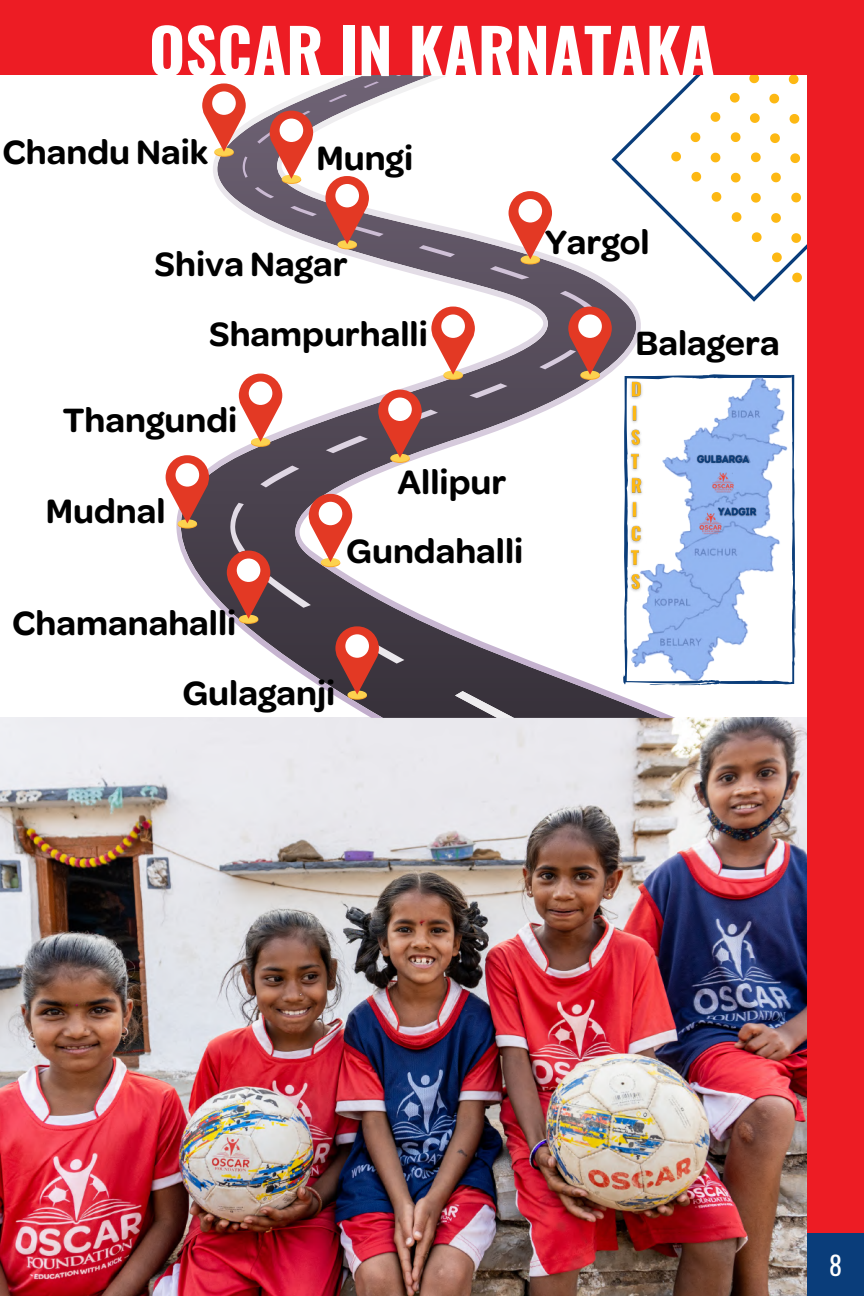
<style>
.page{position:relative;width:864px;height:1296px;background:#fff}
.page>*{position:absolute;margin:0;border:0;box-sizing:border-box;transform-origin:0 0}
.t1{font:700 62px "Oswald";color:#fff}
.t2{font:600 36px "Omnes";color:#000}
.t3{font:26px "Oswald";color:#fff}
</style>
<div class="page">
<img style="left:0;top:718px;width:807px;height:578px">
<svg style="left:676px;top:75px;width:131px;height:227px"></svg>
<svg style="left:176px;top:75px;width:500px;height:643px"></svg>
<svg style="left:580px;top:372px;width:20px;height:8px"></svg>
<div style="left:580px;top:371px;width:20px;height:8px;background:#fcd24f;border-radius:50%"></div>
<svg style="left:568px;top:307px;width:44px;height:68px;background:#ae4a42"></svg>
<div style="left:578px;top:314px;width:24px;height:24px;background:#fff;border-radius:50%"></div>
<svg style="left:178px;top:520px;width:19px;height:9px"></svg>
<div style="left:178px;top:519px;width:19px;height:9px;background:#fcd24f;border-radius:50%"></div>
<svg style="left:166px;top:455px;width:43px;height:68px"></svg>
<div style="left:176px;top:463px;width:23px;height:24px;background:#fff;border-radius:50%"></div>
<svg style="left:239px;top:616px;width:19px;height:8px"></svg>
<div style="left:239px;top:615px;width:19px;height:8px;background:#fcd24f;border-radius:50%"></div>
<svg style="left:227px;top:551px;width:43px;height:68px;background:#a74238"></svg>
<div style="left:237px;top:559px;width:23px;height:23px;background:#fff;border-radius:50%"></div>
<svg style="left:251px;top:439px;width:19px;height:8px"></svg>
<div style="left:251px;top:438px;width:19px;height:8px;background:#fcd24f;border-radius:50%"></div>
<svg style="left:239px;top:374px;width:43px;height:68px"></svg>
<div style="left:249px;top:382px;width:23px;height:23px;background:#fff;border-radius:50%"></div>
<svg style="left:321px;top:559px;width:19px;height:8px"></svg>
<div style="left:321px;top:558px;width:19px;height:8px;background:#fcd24f;border-radius:50%"></div>
<svg style="left:309px;top:494px;width:43px;height:68px"></svg>
<div style="left:319px;top:502px;width:23px;height:23px;background:#fff;border-radius:50%"></div>
<svg style="left:444px;top:372px;width:19px;height:8px"></svg>
<div style="left:444px;top:371px;width:19px;height:8px;background:#fcd24f;border-radius:50%"></div>
<svg style="left:431px;top:307px;width:44px;height:68px"></svg>
<div style="left:441px;top:314px;width:24px;height:24px;background:#fff;border-radius:50%"></div>
<svg style="left:214px;top:149px;width:20px;height:8px"></svg>
<div style="left:214px;top:148px;width:20px;height:8px;background:#fcd24f;border-radius:50%"></div>
<svg style="left:202px;top:83px;width:44px;height:69px"></svg>
<div style="left:212px;top:91px;width:24px;height:24px;background:#fff;border-radius:50%"></div>
<svg style="left:348px;top:691px;width:19px;height:9px"></svg>
<div style="left:348px;top:690px;width:19px;height:9px;background:#fcd24f;border-radius:50%"></div>
<svg style="left:335px;top:626px;width:44px;height:69px;background:#9d3c32"></svg>
<div style="left:345px;top:634px;width:24px;height:24px;background:#fff;border-radius:50%"></div>
<svg style="left:338px;top:241px;width:19px;height:8px"></svg>
<div style="left:338px;top:240px;width:19px;height:8px;background:#fcd24f;border-radius:50%"></div>
<svg style="left:325px;top:176px;width:44px;height:68px;background:#be5b53"></svg>
<div style="left:335px;top:184px;width:24px;height:23px;background:#fff;border-radius:50%"></div>
<svg style="left:390px;top:455px;width:20px;height:8px"></svg>
<div style="left:390px;top:454px;width:20px;height:8px;background:#fcd24f;border-radius:50%"></div>
<svg style="left:378px;top:390px;width:44px;height:68px;background:#b04d44"></svg>
<div style="left:388px;top:398px;width:24px;height:23px;background:#fff;border-radius:50%"></div>
<svg style="left:282px;top:176px;width:19px;height:8px"></svg>
<div style="left:282px;top:175px;width:19px;height:8px;background:#fcd24f;border-radius:50%"></div>
<svg style="left:270px;top:111px;width:43px;height:68px"></svg>
<div style="left:280px;top:119px;width:23px;height:23px;background:#fff;border-radius:50%"></div>
<svg style="left:521px;top:256px;width:19px;height:8px"></svg>
<div style="left:521px;top:255px;width:19px;height:8px;background:#fcd24f;border-radius:50%"></div>
<svg style="left:509px;top:191px;width:43px;height:68px"></svg>
<div style="left:518px;top:199px;width:24px;height:24px;background:#fff;border-radius:50%"></div>
<div style="left:0;top:0;width:864px;height:75px;background:#ed1c24"></div>
<div style="left:807px;top:0;width:57px;height:1296px;background:#ed1c24"></div>
<div style="left:807px;top:1233px;width:57px;height:63px;background:#0a3d7a"></div>
<svg style="left:623px;top:374px;width:173px;height:312px"></svg>
<img style="left:629px;top:378px;width:162px;height:305px">
<img style="left:697px;top:511px;width:26px;height:24px">
<img style="left:710px;top:471px;width:24px;height:23px">
<img style="left:694px;top:451px;width:59px;height:17px">
<img style="left:715px;top:504px;width:44px;height:17px">
<img style="left:627px;top:372px;width:54px;height:228px">
<h1 class="t1" style="left:149px;top:2px;width:568px">OSCAR IN KARNATAKA</h1>
<p class="t2" style="left:2px;top:132px;width:208px">Chandu Naik</p>
<p class="t2" style="left:316px;top:138px;width:98px">Mungi</p>
<p class="t2" style="left:155px;top:244px;width:195px">Shiva Nagar</p>
<p class="t2" style="left:209px;top:313px;width:220px">Shampurhalli</p>
<p class="t2" style="left:63px;top:399px;width:176px">Thangundi</p>
<p class="t2" style="left:46px;top:491px;width:121px">Mudnal</p>
<p class="t2" style="left:398px;top:461px;width:110px">Allipur</p>
<p class="t2" style="left:346px;top:530px;width:179px">Gundahalli</p>
<p class="t2" style="left:12px;top:603px;width:226px">Chamanahalli</p>
<p class="t2" style="left:182px;top:673px;width:154px">Gulaganji</p>
<p class="t2" style="left:545px;top:222px;width:106px">Yargol</p>
<p class="t2" style="left:635px;top:322px;width:146px">Balagera</p>
<p class="t3" style="left:829px;top:1244px;width:15px">68</p>
</div>
